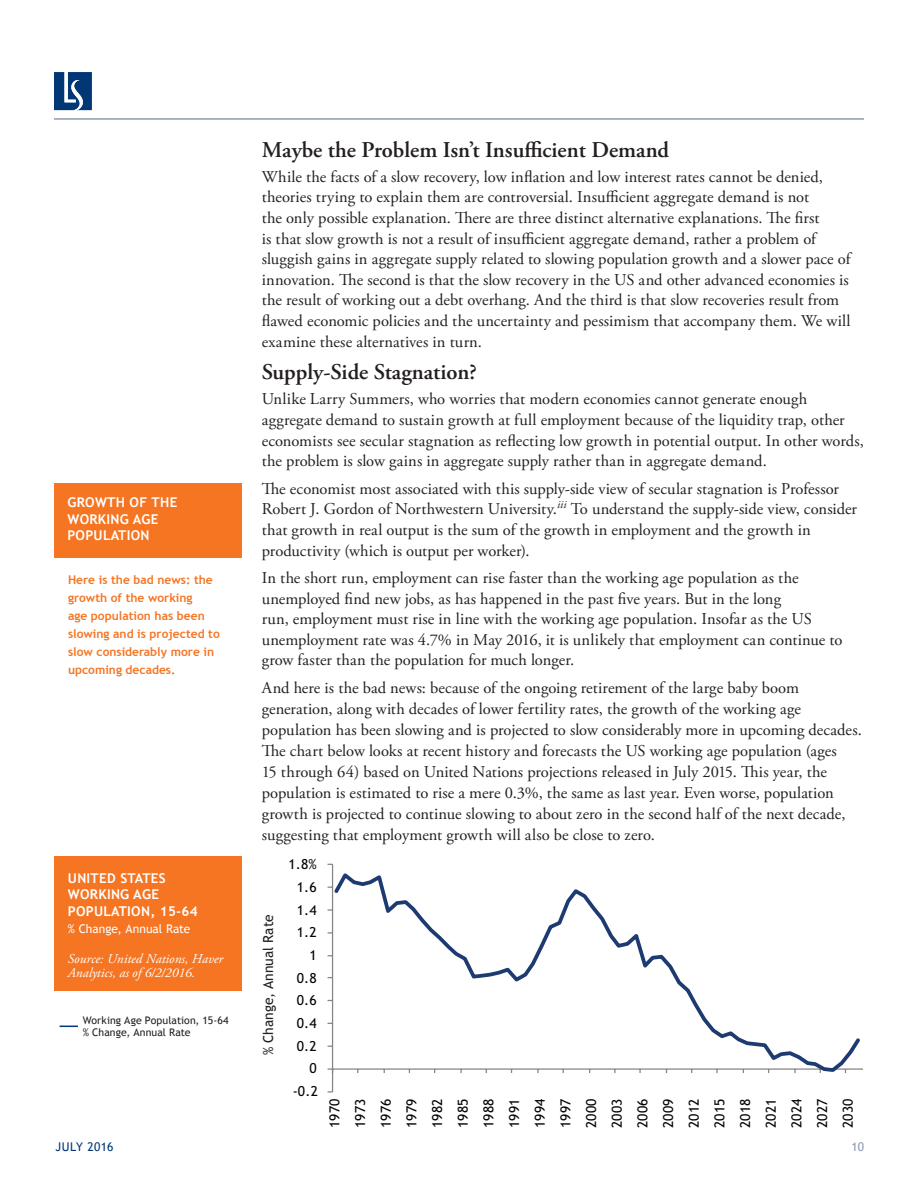
<style>
.page{position:relative;width:918px;height:1188px;background:#fff}
.page>*{position:absolute;margin:0;border:0;box-sizing:border-box;transform-origin:0 0}
.Section_Header{font:600 22.5px "Adobe Garamond Pro";color:#231f20}
.Body_Copy{font:16.5px/20.7px "Adobe Garamond Pro";letter-spacing:.005em;color:#231f20}
.t1{font:13.8px/25.7px "Trebuchet MS";letter-spacing:.015em;color:#050504;text-align:justify}
.t2{font:13.8px "Trebuchet MS";color:#231f20}
.t3{font:700 13.5px/16.5px "Trebuchet MS";letter-spacing:.02em;color:#fff}
.Legal_Disclosure{font:italic 13.5px/13.5px "Adobe Garamond Pro";color:#fff}
.Pull_quote{font:700 12px/18px "Trebuchet MS";color:#f57523}
.Descriptor{font:12px "Trebuchet MS";letter-spacing:.005em;color:#fff}
.t4{font:12px "Trebuchet MS";letter-spacing:.035em;color:#013775}
.t5{font:12px "Trebuchet MS";color:#8f98b1}
.Vertical_Key_Legend{font:10.5px/12px "Trebuchet MS";letter-spacing:.01em;color:#231f20}
</style>
<div class="page">
<hr style="left:54px;top:118px;width:810px;height:2px;background:#8f98b1">
<svg style="left:54px;top:72px;width:38px;height:38px"></svg>
<div style="left:54px;top:856px;width:188px;height:135px;background:#f57523"></div>
<svg style="left:331px;top:870px;width:532px;height:204px"></svg>
<svg style="left:60px;top:1026px;width:18px;height:1px"></svg>
<div style="left:54px;top:483px;width:187px;height:74px;background:#f57523"></div>
<p class="t3" style="left:67px;top:494px;width:111px">GROWTH OF THE<br>WORKING AGE<br>POPULATION</p>
<p class="Pull_quote" style="left:68px;top:570px;width:153px">Here is the bad news: the growth of the working<br>age population has been slowing and is projected to slow considerably more in upcoming decades.</p>
<p class="t3" style="left:68px;top:870px;width:131px">UNITED STATES<br>WORKING AGE<br>POPULATION, 15-64</p>
<p class="Descriptor" style="left:68px;top:922px;width:124px">% Change, Annual Rate</p>
<p class="Legal_Disclosure" style="left:68px;top:952px;width:157px">Source: United Nations, Haver<br>Analytics, as of 6/2/2016.</p>
<p class="Vertical_Key_Legend" style="left:83px;top:1014px;width:147px">Working Age Population, 15-64 % Change, Annual Rate</p>
<p class="Section_Header" style="left:262px;top:137px;width:409px">Maybe the Problem Isn’t Insufficient Demand</p>
<p class="Body_Copy" style="left:262px;top:167px;width:590px">While the facts of a slow recovery, low inflation and low interest rates cannot be denied, theories trying to explain them are controversial. Insufficient aggregate demand is not<br>the only possible explanation. There are three distinct alternative explanations. The first<br>is that slow growth is not a result of insufficient aggregate demand, rather a problem of sluggish gains in aggregate supply related to slowing population growth and a slower pace of innovation. The second is that the slow recovery in the US and other advanced economies is the result of working out a debt overhang. And the third is that slow recoveries result from flawed economic policies and the uncertainty and pessimism that accompany them. We will examine these alternatives in turn.</p>
<p class="Section_Header" style="left:262px;top:359px;width:217px">Supply-Side Stagnation?</p>
<p class="Body_Copy" style="left:262px;top:389px;width:604px">Unlike Larry Summers, who worries that modern economies cannot generate enough aggregate demand to sustain growth at full employment because of the liquidity trap, other economists see secular stagnation as reflecting low growth in potential output. In other words, the problem is slow gains in aggregate supply rather than in aggregate demand.</p>
<p class="Body_Copy" style="left:262px;top:479px;width:597px">The economist most associated with this supply-side view of secular stagnation is Professor Robert J. Gordon of Northwestern University.<sup>iii</sup> To understand the supply-side view, consider that growth in real output is the sum of the growth in employment and the growth in productivity (which is output per worker).</p>
<p class="Body_Copy" style="left:262px;top:568px;width:582px">In the short run, employment can rise faster than the working age population as the unemployed find new jobs, as has happened in the past five years. But in the long<br>run, employment must rise in line with the working age population. Insofar as the US unemployment rate was 4.7% in May 2016, it is unlikely that employment can continue to grow faster than the population for much longer.</p>
<p class="Body_Copy" style="left:262px;top:678px;width:602px">And here is the bad news: because of the ongoing retirement of the large baby boom generation, along with decades of lower fertility rates, the growth of the working age population has been slowing and is projected to slow considerably more in upcoming decades.<br>The chart below looks at recent history and forecasts the US working age population (ages<br>15 through 64) based on United Nations projections released in July 2015. This year, the population is estimated to rise a mere 0.3%, the same as last year. Even worse, population growth is projected to continue slowing to about zero in the second half of the next decade, suggesting that employment growth will also be close to zero.</p>
<p class="t1" style="left:288px;top:852px;width:30px">1.8%</p>
<p class="t2" style="left:260px;top:1055px;width:143px;rotate:-90deg">% Change, Annual Rate</p>
<p class="t1" style="left:297px;top:874px;width:22px">1.6</p>
<p class="t1" style="left:297px;top:897px;width:22px">1.4</p>
<p class="t1" style="left:297px;top:920px;width:22px">1.2</p>
<p class="t1" style="left:309px;top:942px;width:9px">1</p>
<p class="t1" style="left:297px;top:965px;width:22px">0.8</p>
<p class="t1" style="left:297px;top:988px;width:22px">0.6</p>
<p class="t1" style="left:297px;top:1011px;width:22px">0.4</p>
<p class="t1" style="left:297px;top:1033px;width:22px">0.2</p>
<p class="t1" style="left:309px;top:1056px;width:9px">0</p>
<p class="t1" style="left:293px;top:1079px;width:27px">-0.2</p>
<p class="t1" style="left:322px;top:1128px;width:31px;rotate:-90deg">1970<br>1973<br>1976<br>1979<br>1982<br>1985<br>1988<br>1991<br>1994<br>1997<br>2000<br>2003<br>2006<br>2009<br>2012<br>2015<br>2018<br>2021<br>2024<br>2027<br>2030</p>
<p class="t4" style="left:56px;top:1140px;width:59px">JULY 2016</p>
<p class="t5" style="left:851px;top:1140px;width:14px">10</p>
</div>
